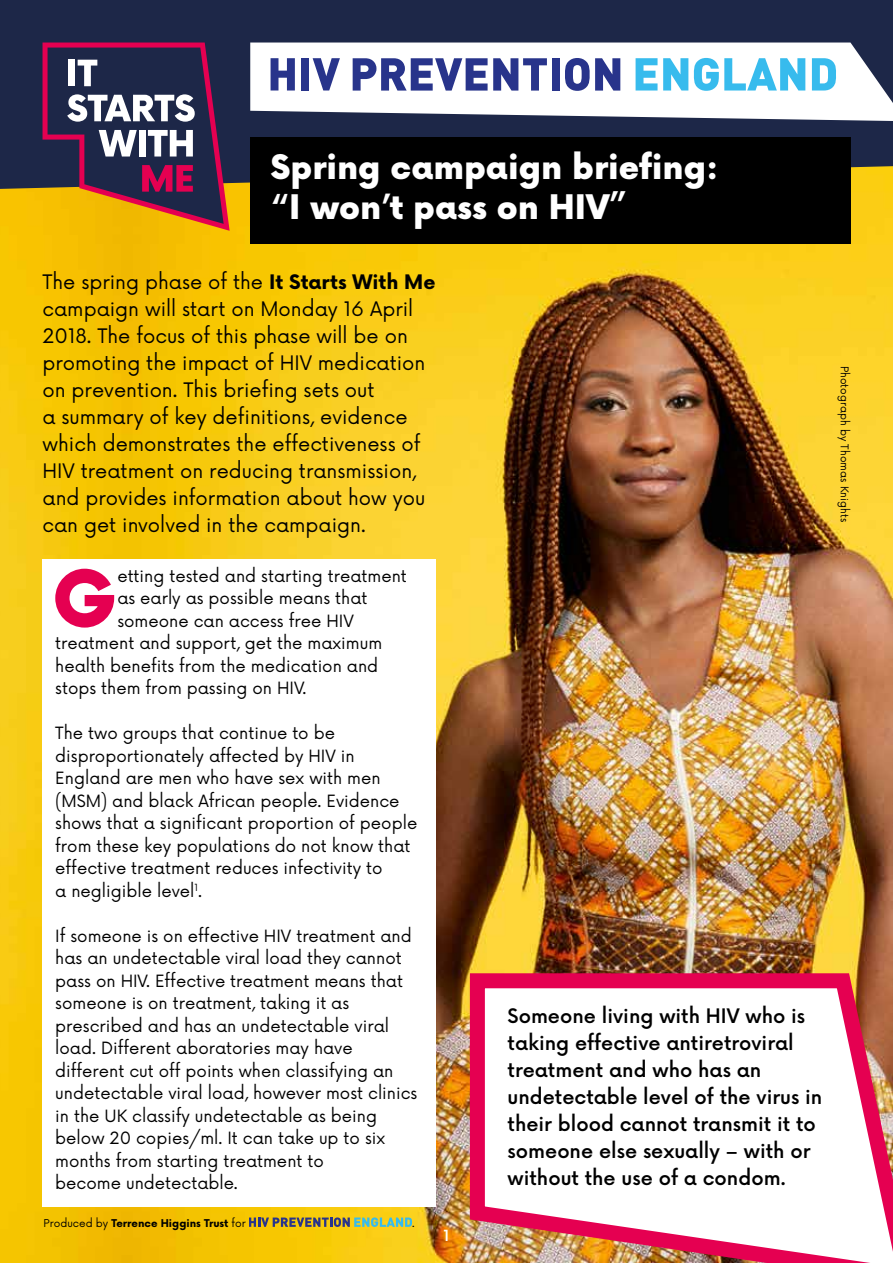
<style>
.page{position:relative;width:893px;height:1263px;background:#fff}
.page>*{position:absolute;margin:0;border:0;box-sizing:border-box;transform-origin:0 0}
.t1{font:900 76.5px "Now";color:#e50051}
.t2{font:900 33px/39.6px "Now";color:#fff}
.t3{font:19.5px/27px "Now";color:#000}
.t4{font:500 19.5px/27px "Now";color:#000}
.t5{font:16.5px/22.5px "Now";color:#000}
.t6{font:500 15px "Now";color:#fff}
.t7{font:700 10.5px "Now";color:#000}
.t8{font:10.5px "Now";color:#000}
.s1{font-weight:700}
.s2{font-weight:400}
</style>
<div class="page">
<img style="left:130px;top:189px;width:763px;height:1074px">
<img style="left:0;top:189px;width:130px;height:1074px">
<div style="left:0;top:0;width:893px;height:189px;background:#1d2748"></div>
<svg style="left:43px;top:43px;width:187px;height:188px;background:#6c4f53"></svg>
<svg style="left:462px;top:966px;width:431px;height:297px"></svg>
<svg style="left:250px;top:43px;width:643px;height:78px"></svg>
<svg style="left:271px;top:58px;width:24px;height:33px"></svg>
<div style="left:301px;top:58px;width:8px;height:33px;background:#28348b"></div>
<svg style="left:313px;top:58px;width:27px;height:33px"></svg>
<svg style="left:353px;top:58px;width:194px;height:33px"></svg>
<div style="left:552px;top:58px;width:7px;height:33px;background:#28348b"></div>
<svg style="left:565px;top:58px;width:55px;height:33px"></svg>
<svg style="left:636px;top:58px;width:21px;height:33px"></svg>
<svg style="left:663px;top:58px;width:25px;height:33px"></svg>
<svg style="left:694px;top:58px;width:111px;height:33px"></svg>
<svg style="left:812px;top:58px;width:24px;height:33px"></svg>
<div style="left:250px;top:137px;width:600px;height:106px;background:#000"></div>
<div style="left:43px;top:559px;width:393px;height:647px;background:#fff"></div>
<svg style="left:249px;top:1217px;width:163px;height:10px;background:#8c9562"></svg>
<h2 class="t2" style="left:271px;top:147px;width:450px">Spring campaign briefing: “I won’t pass on HIV”</h2>
<p class="t3" style="left:43px;top:267px;width:394px">The spring phase of the <span class="s1">It Starts With Me </span>campaign will start on Monday 16 April 2018. The focus of this phase will be on promoting the impact of HIV medication on prevention. This briefing sets out<br>a summary of key definitions, evidence which demonstrates the effectiveness of HIV treatment on reducing transmission, and provides information about how you can get involved in the campaign.</p>
<h1 class="t1" style="left:52px;top:544px;width:67px">G</h1>
<p class="t5" style="left:117px;top:563px;width:291px">etting tested and starting treatment</p>
<p class="t5" style="left:117px;top:586px;width:252px">as early as possible means that</p>
<p class="t5" style="left:117px;top:608px;width:238px">someone can access free HIV</p>
<p class="t5" style="left:55px;top:631px;width:328px">treatment and support, get the maximum</p>
<p class="t5" style="left:55px;top:653px;width:324px">health benefits from the medication and</p>
<p class="t5" style="left:55px;top:676px;width:253px">stops them from passing on HIV.</p>
<p class="t5" style="left:55px;top:721px;width:364px">The two groups that continue to be disproportionately affected by HIV in England are men who have sex with men (MSM) and black African people. Evidence shows that a significant proportion of people from these key populations do not know that effective treatment reduces infectivity to<br>a negligible level<sup>1</sup>.</p>
<p class="t5" style="left:55px;top:923px;width:364px">If someone is on effective HIV treatment and has an undetectable viral load they cannot pass on HIV. Effective treatment means that someone is on treatment, taking it as prescribed and has an undetectable viral load. Different aboratories may have different cut off points when classifying an undetectable viral load, however most clinics in the UK classify undetectable as being below 20 copies/ml. It can take up to six months from starting treatment to<br>become undetectable.</p>
<p class="t7" style="left:44px;top:1215px;width:204px"><span class="s2">Produced by</span> Terrence Higgins Trust <span class="s2">for</span></p>
<p class="t8" style="left:412px;top:1215px;width:4px">.</p>
<p class="t6" style="left:443px;top:1224px;width:7px">1</p>
<p class="t8" style="left:853px;top:366px;width:158px;rotate:90deg">Photograph by Thomas Knights</p>
<p class="t4" style="left:508px;top:1001px;width:316px">Someone living with HIV who is taking effective antiretroviral treatment and who has an undetectable level of the virus in their blood cannot transmit it to someone else sexually – with or without the use of a condom.</p>
</div>
